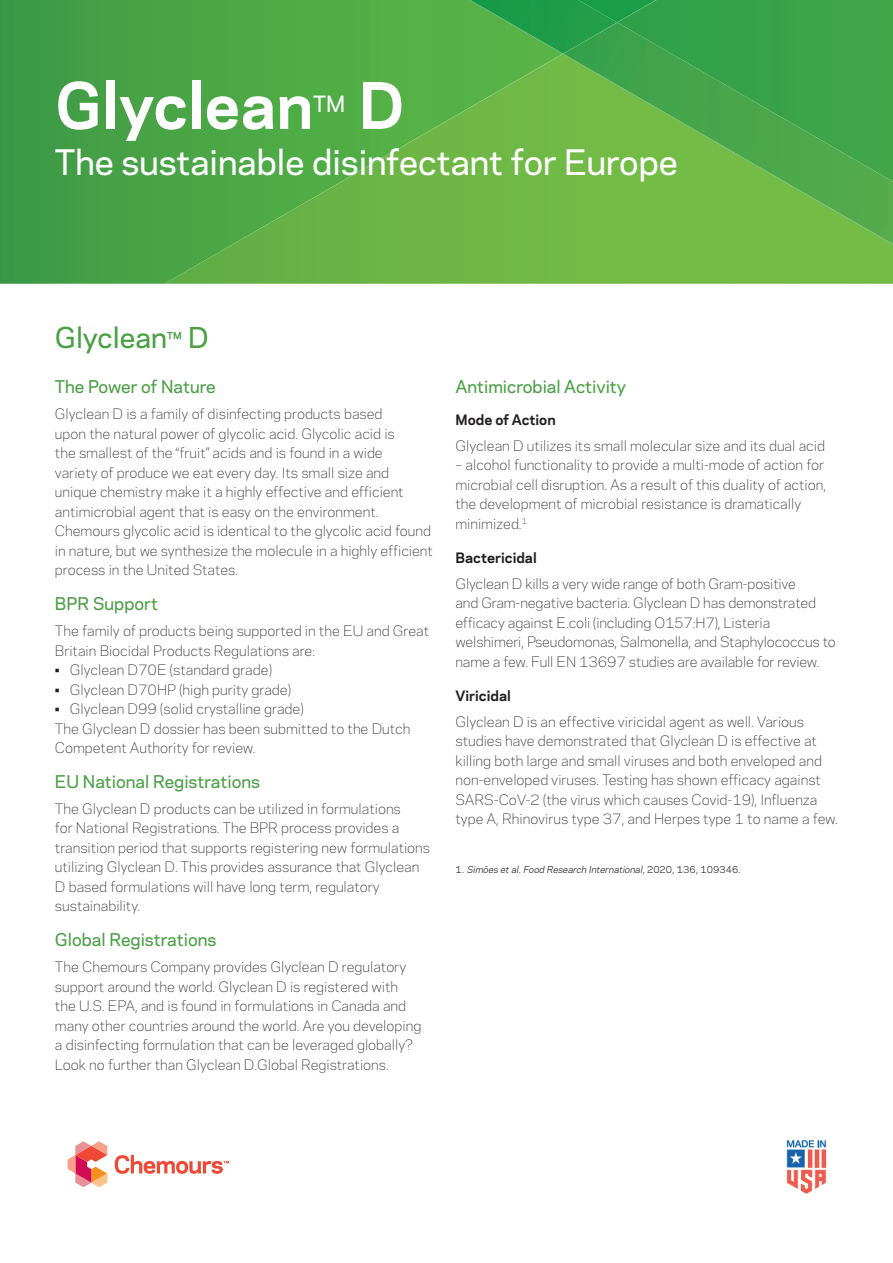
<style>
.page{position:relative;width:893px;height:1263px;background:#fff}
.page>*{position:absolute;margin:0;border:0;box-sizing:border-box;transform-origin:0 0}
.t1{font:700 60px "Chemours Sans";color:#fff}
.Secondary_Brand_Desc{font:500 33px "Chemours Sans";color:#fff}
.Product_Info{font:500 27px "Chemours Sans";color:#4b9f45}
.t2{font:500 21px "Chemours Sans";color:#fff}
.subhead_1{font:500 16.5px "Chemours Sans";color:#4b9f45}
.Body{font:300 13.5px/19.5px "Chemours Sans";color:#231f20}
.Tab__Bullet_List{font:300 13.5px "Chemours Sans";color:#231f20}
.Head__Figures-Table{font:700 13.5px "Chemours Sans";color:#231f20}
.Caution_Statement{font:italic 9px "Chemours Sans";color:#231f20}
.s1{font-style:normal}
</style>
<div class="page">
<svg style="left:68px;top:1141px;width:39px;height:46px"></svg>
<svg style="left:115px;top:1155px;width:114px;height:19px"></svg>
<svg style="left:563px;top:283px;width:330px;height:1px"></svg>
<img style="left:0;top:0;width:563px;height:284px">
<div style="left:563px;top:245px;width:330px;height:38px;background:#73bc47"></div>
<img style="left:165px;top:54px;width:398px;height:229px">
<div style="left:680px;top:245px;width:213px;height:13px;background:#73bc47"></div>
<img style="left:563px;top:0;width:330px;height:245px">
<img style="left:617px;top:0;width:40px;height:23px">
<img style="left:470px;top:0;width:147px;height:54px">
<img style="left:563px;top:23px;width:330px;height:221px">
<img style="left:563px;top:22px;width:54px;height:32px">
<img style="left:786px;top:1140px;width:41px;height:54px">
<p class="t1" style="left:55px;top:60px;width:260px">Glyclean</p>
<p class="t1" style="left:358px;top:60px;width:48px">D</p>
<p class="Secondary_Brand_Desc" style="left:55px;top:138px;width:625px">The sustainable disinfectant for Europe</p>
<p class="t2" style="left:313px;top:89px;width:34px">TM</p>
<p class="Product_Info" style="left:55px;top:318px;width:155px">Glyclean™ D</p>
<p class="subhead_1" style="left:55px;top:374px;width:162px">The Power of Nature</p>
<p class="Body" style="left:55px;top:404px;width:379px">Glyclean D is a family of disinfecting products based<br>upon the natural power of glycolic acid. Glycolic acid is<br>the smallest of the “fruit” acids and is found in a wide<br>variety of produce we eat every day. Its small size and unique chemistry make it a highly effective and efficient antimicrobial agent that is easy on the environment.<br>Chemours glycolic acid is identical to the glycolic acid found in nature, but we synthesize the molecule in a highly efficient process in the United States.</p>
<p class="subhead_1" style="left:55px;top:591px;width:105px">BPR Support</p>
<p class="Body" style="left:55px;top:620px;width:376px">The family of products being supported in the EU and Great<br>Britain Biocidal Products Regulations are:</p>
<p class="Tab__Bullet_List" style="left:55px;top:660px;width:218px">• Glyclean D70E (standard grade)</p>
<p class="Tab__Bullet_List" style="left:55px;top:679px;width:238px">• Glyclean D70HP (high purity grade)</p>
<p class="Tab__Bullet_List" style="left:55px;top:699px;width:250px">• Glyclean D99 (solid crystalline grade)</p>
<p class="Body" style="left:55px;top:718px;width:357px">The Glyclean D dossier has been submitted to the Dutch<br>Competent Authority for review.</p>
<p class="subhead_1" style="left:55px;top:769px;width:207px">EU National Registrations</p>
<p class="Body" style="left:55px;top:798px;width:377px">The Glyclean D products can be utilized in formulations<br>for National Registrations. The BPR process provides a transition period that supports registering new formulations utilizing Glyclean D. This provides assurance that Glyclean D based formulations will have long term, regulatory sustainability.</p>
<p class="subhead_1" style="left:55px;top:927px;width:163px">Global Registrations</p>
<p class="Body" style="left:55px;top:956px;width:368px">The Chemours Company provides Glyclean D regulatory support around the world. Glyclean D is registered with the U.S. EPA, and is found in formulations in Canada and many other countries around the world. Are you developing a disinfecting formulation that can be leveraged globally?<br>Look no further than Glyclean D.Global Registrations.</p>
<p class="subhead_1" style="left:455px;top:374px;width:172px">Antimicrobial Activity</p>
<p class="Head__Figures-Table" style="left:455px;top:410px;width:102px">Mode of Action</p>
<p class="Body" style="left:455px;top:435px;width:371px">Glyclean D utilizes its small molecular size and its dual acid</p>
<p class="Body" style="left:455px;top:455px;width:372px">– alcohol functionality to provide a multi-mode of action for microbial cell disruption. As a result of this duality of action, the development of microbial resistance is dramatically minimized.<sup>1</sup></p>
<p class="Head__Figures-Table" style="left:455px;top:548px;width:83px">Bactericidal</p>
<p class="Body" style="left:455px;top:573px;width:382px">Glyclean D kills a very wide range of both Gram-positive<br>and Gram-negative bacteria. Glyclean D has demonstrated efficacy against E.coli (including O157:H7), Listeria welshimeri, Pseudomonas, Salmonella, and Staphylococcus to name a few. Full EN 13697 studies are available for review.</p>
<p class="Head__Figures-Table" style="left:455px;top:686px;width:57px">Viricidal</p>
<p class="Body" style="left:455px;top:711px;width:384px">Glyclean D is an effective viricidal agent as well. Various studies have demonstrated that Glyclean D is effective at killing both large and small viruses and both enveloped and non-enveloped viruses. Testing has shown efficacy against SARS-CoV-2 (the virus which causes Covid-19), Influenza type A, Rhinovirus type 37, and Herpes type 1 to name a few.</p>
<p class="Caution_Statement" style="left:455px;top:862px;width:287px"><span class="s1">1</span> .Simōes etal.Food Research International,<span class="s1">2 0 2 0 , 1 3 6 , 1 0 9 3 4 6 .</span></p>
</div>
